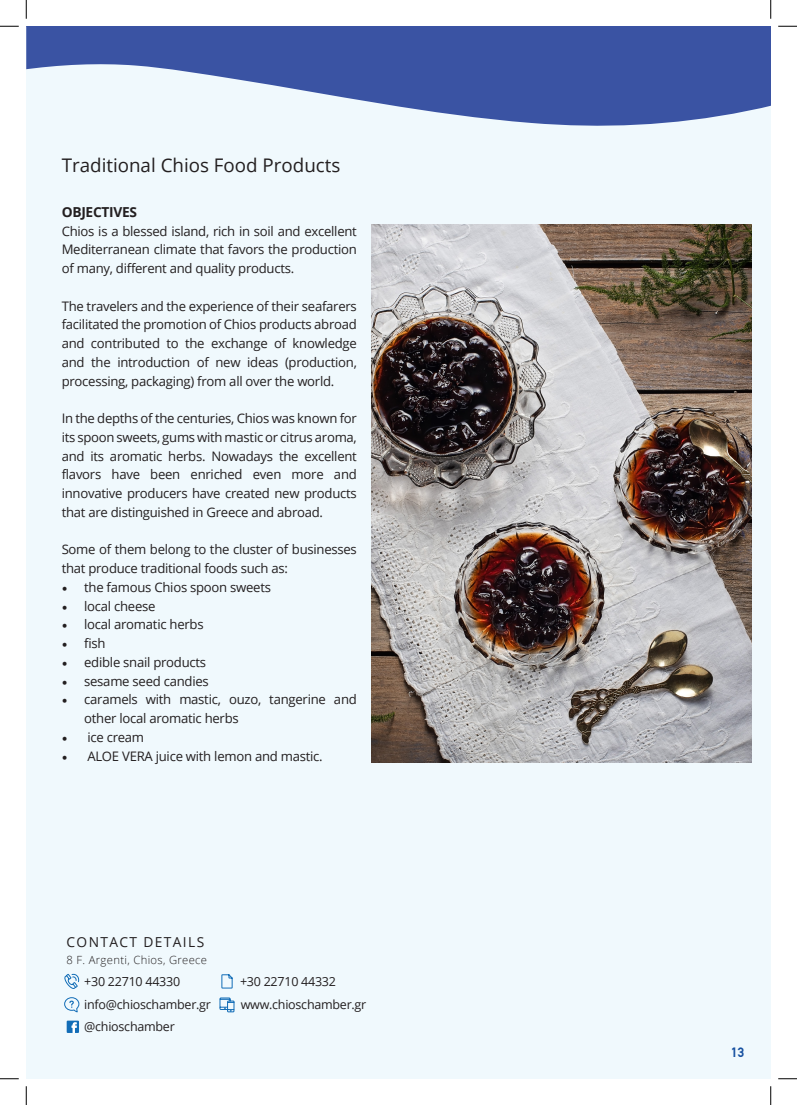
<style>
.page{position:relative;width:797px;height:1105px;background:#fff}
.page>*{position:absolute;margin:0;border:0;box-sizing:border-box;transform-origin:0 0}
.t1{font:18.75px "Open Sans";color:#231f20}
.t2{font:13.75px "Open Sans";letter-spacing:.1em;color:#231f20}
.t3{font:700 13.75px "Open Sans";letter-spacing:-.02em;color:#231f20}
.t4{font:700 13.75px "PF Din Text";color:#1650a0}
.t5{font:13.12px/18.8px "Open Sans";letter-spacing:-.02em;color:#231f20;text-align:justify}
.t6{font:12.5px "Open Sans";letter-spacing:-.02em;color:#231f20}
.t7{font:300 11.25px "Open Sans";letter-spacing:.03em;color:#231f20}
.s1{font-family:"Minion Pro";font-size:15px}
</style>
<div class="page">
<div style="left:26px;top:26px;width:744px;height:1053px;background:#f0f9fd"></div>
<svg style="left:26px;top:26px;width:744px;height:216px"></svg>
<svg style="left:67px;top:1021px;width:12px;height:12px"></svg>
<svg style="left:64px;top:973px;width:15px;height:16px"></svg>
<svg style="left:221px;top:974px;width:12px;height:15px"></svg>
<svg style="left:219px;top:997px;width:16px;height:16px"></svg>
<svg style="left:64px;top:997px;width:16px;height:16px"></svg>
<img style="left:372px;top:224px;width:379px;height:539px">
<svg style="left:0;top:25px;width:19px;height:2px"></svg>
<svg style="left:778px;top:25px;width:19px;height:2px"></svg>
<svg style="left:0;top:1078px;width:19px;height:1px"></svg>
<svg style="left:778px;top:1078px;width:19px;height:1px"></svg>
<svg style="left:25px;top:0;width:2px;height:19px"></svg>
<svg style="left:25px;top:1086px;width:2px;height:19px"></svg>
<svg style="left:770px;top:0;width:1px;height:19px"></svg>
<svg style="left:770px;top:1086px;width:1px;height:19px"></svg>
<h1 class="t1" style="left:62px;top:152px;width:280px">Traditional Chios Food Products</h1>
<p class="t3" style="left:62px;top:202px;width:77px">OBJECTIVES</p>
<p class="t5" style="left:62px;top:221px;width:297px">Chios is a blessed island, rich in soil and excellent Mediterranean climate that favors the production of many, different and quality products.</p>
<p class="t5" style="left:62px;top:296px;width:297px">The travelers and the experience of their seafarers facilitated the promotion of Chios products abroad and contributed to the exchange of knowledge and the introduction of new ideas (production, processing, packaging) from all over the world.</p>
<p class="t5" style="left:62px;top:409px;width:297px">In the depths of the centuries, Chios was known for its spoon sweets, gums with mastic or citrus aroma, and its aromatic herbs. Nowadays the excellent flavors have been enriched even more and innovative producers have created new products that are distinguished in Greece and abroad.</p>
<p class="t5" style="left:62px;top:540px;width:297px">Some of them belong to the cluster of businesses that produce traditional foods such as:</p>
<p class="t5" style="left:62px;top:577px;width:211px"><span class="s1">•</span> the famous Chios spoon sweets</p>
<p class="t5" style="left:62px;top:596px;width:95px"><span class="s1">•</span> local cheese</p>
<p class="t5" style="left:62px;top:615px;width:143px"><span class="s1">•</span> local aromatic herbs</p>
<p class="t5" style="left:62px;top:634px;width:45px"><span class="s1">•</span> fish</p>
<p class="t5" style="left:62px;top:652px;width:146px"><span class="s1">•</span> edible snail products</p>
<p class="t5" style="left:62px;top:671px;width:148px"><span class="s1">•</span> sesame seed candies</p>
<p class="t5" style="left:84px;top:690px;width:274px;text-indent:-22px"><span class="s1">•</span> caramels with mastic, ouzo, tangerine and other local aromatic herbs</p>
<p class="t5" style="left:62px;top:727px;width:84px"><span class="s1">•</span> ice cream</p>
<p class="t5" style="left:62px;top:746px;width:262px"><span class="s1">•</span> ALOE VERA juice with lemon and mastic.</p>
<p class="t2" style="left:66px;top:933px;width:139px">CONTACT DETAILS</p>
<p class="t7" style="left:66px;top:952px;width:142px">8 F. Argenti, Chios, Greece</p>
<p class="t6" style="left:84px;top:973px;width:97px">+30 22710 44330</p>
<p class="t6" style="left:240px;top:973px;width:97px">+30 22710 44332</p>
<p class="t6" style="left:84px;top:995px;width:128px">info@chioschamber.gr</p>
<p class="t6" style="left:241px;top:995px;width:127px">www.chioschamber.gr</p>
<p class="t6" style="left:84px;top:1018px;width:92px">@chioschamber</p>
<p class="t4" style="left:731px;top:1045px;width:15px">13</p>
</div>
